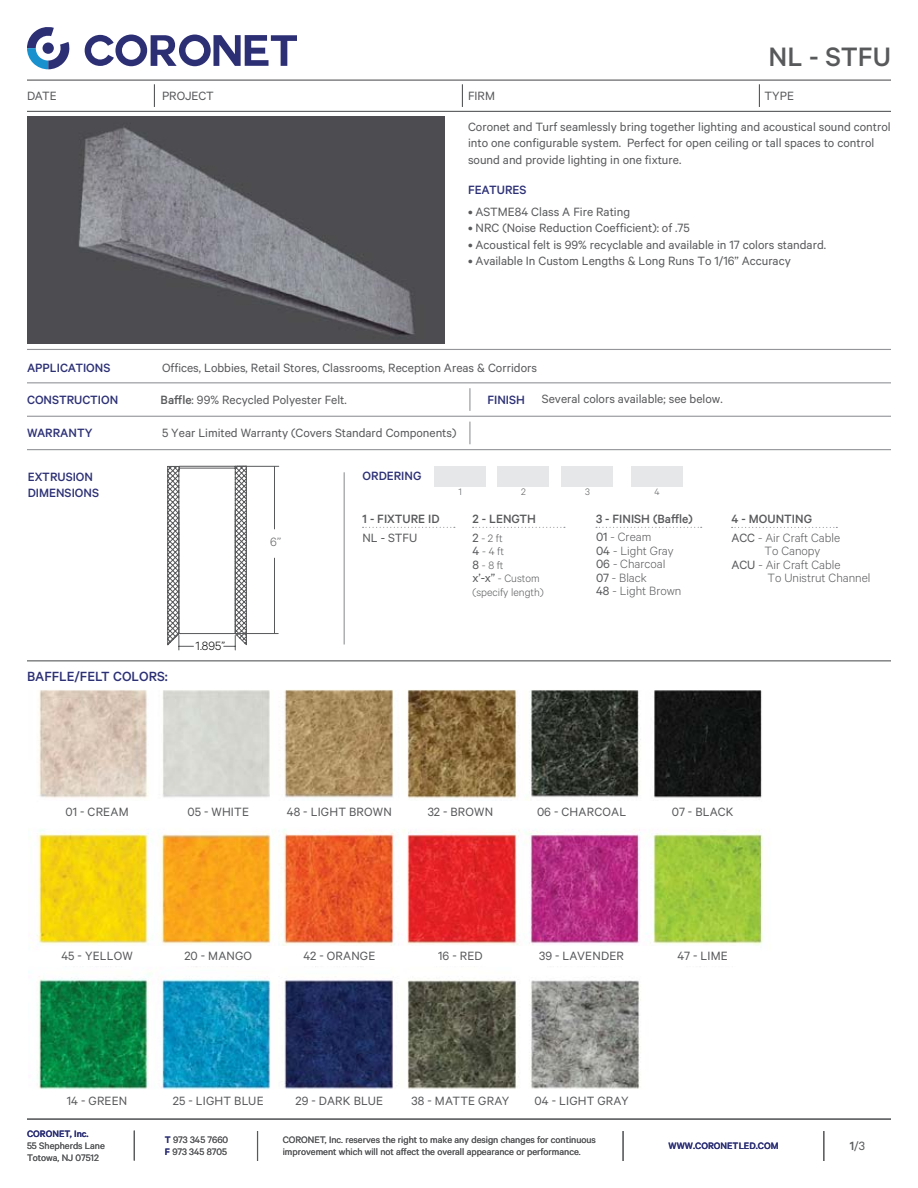
<style>
.page{position:relative;width:918px;height:1188px;background:#fff}
.page>*{position:absolute;margin:0;border:0;box-sizing:border-box;transform-origin:0 0}
.t1{font:500 30px "Calibre";color:#58595b}
.t2{font:500 15px "Calibre";color:#2c3075}
.t3{font:13.5px/16.2px "Calibre";color:#58595b}
.t4{font:300 13.5px/13.5px "Calibre";color:#58595b}
.t5{font:500 13.5px "Calibre";color:#2c3075}
.t6{font:500 13.5px/18.5px "Calibre";color:#58595b}
.t7{font:300 13.5px "Calibre";color:#000}
.t8{font:300 12px/13.5px "Calibre";color:#58595b}
.t9{font:10.5px/12px "Calibre";color:#58595b}
.t10{font:500 10.5px "Calibre";color:#2c3075}
.t11{font:300 10.5px "Calibre";color:#58595b}
.s1{font-weight:500}
.s2{font-weight:400;font-size:13.5px}
.s3{font-weight:400}
.s4{font-weight:300}
.s5{font-weight:500;color:#2c3075}
</style>
<div class="page">
<hr style="left:27px;top:80px;width:864px;height:1px;background:#58595b">
<hr style="left:27px;top:111px;width:864px;height:1px;background:#58595b">
<svg style="left:154px;top:84px;width:1px;height:23px"></svg>
<svg style="left:462px;top:84px;width:1px;height:23px"></svg>
<svg style="left:759px;top:84px;width:1px;height:23px"></svg>
<img style="left:30px;top:690px;width:734px;height:400px">
<div style="left:40px;top:801px;width:720px;height:20px;background:#fff"></div>
<div style="left:40px;top:946px;width:720px;height:19px;background:#fff"></div>
<svg style="left:85px;top:35px;width:212px;height:31px"></svg>
<svg style="left:27px;top:27px;width:43px;height:42px"></svg>
<div style="left:43px;top:43px;width:11px;height:11px;background:#2d2f75;border-radius:50%"></div>
<hr style="left:27px;top:349px;width:864px;height:1px;background:#939598">
<hr style="left:27px;top:382px;width:864px;height:1px;background:#939598">
<hr style="left:27px;top:416px;width:864px;height:1px;background:#939598">
<hr style="left:27px;top:660px;width:864px;height:1px;background:#58595b">
<hr style="left:27px;top:449px;width:864px;height:1px;background:#939598">
<hr style="left:27px;top:1119px;width:864px;height:1px;background:#58595b">
<hr style="left:134px;top:1131px;width:1px;height:30px;background:#58595b">
<hr style="left:257px;top:1131px;width:1px;height:30px;background:#58595b">
<hr style="left:623px;top:1131px;width:1px;height:30px;background:#58595b">
<svg style="left:469px;top:388px;width:1px;height:23px"></svg>
<svg style="left:469px;top:422px;width:1px;height:22px"></svg>
<hr style="left:823px;top:1131px;width:1px;height:30px;background:#58595b">
<hr style="left:344px;top:472px;width:1px;height:173px;background:#939598">
<svg style="left:363px;top:527px;width:92px;height:1px"></svg>
<div style="left:434px;top:466px;width:52px;height:20px;background:#e6e7e8"></div>
<div style="left:497px;top:466px;width:52px;height:20px;background:#e6e7e8"></div>
<div style="left:562px;top:466px;width:51px;height:20px;background:#e6e7e8"></div>
<div style="left:631px;top:466px;width:52px;height:20px;background:#e6e7e8"></div>
<svg style="left:473px;top:527px;width:92px;height:1px"></svg>
<img style="left:27px;top:117px;width:418px;height:226px">
<svg style="left:732px;top:527px;width:105px;height:1px"></svg>
<svg style="left:596px;top:527px;width:106px;height:1px"></svg>
<svg style="left:167px;top:466px;width:112px;height:184px"></svg>
<h1 class="t1" style="left:769px;top:39px;width:124px">NL - STFU</h1>
<p class="t3" style="left:27px;top:87px;width:31px">DATE</p>
<p class="t3" style="left:162px;top:87px;width:53px">PROJECT</p>
<p class="t3" style="left:468px;top:87px;width:28px">FIRM</p>
<p class="t3" style="left:765px;top:87px;width:31px">TYPE</p>
<p class="t3" style="left:468px;top:119px;width:424px">Coronet and Turf seamlessly bring together lighting and acoustical sound control into one configurable system. Perfect for open ceiling or tall spaces to control sound and provide lighting in one fixture.</p>
<p class="t5" style="left:468px;top:182px;width:60px">FEATURES</p>
<p class="t3" style="left:468px;top:203px;width:164px">• ASTME84 Class A Fire Rating</p>
<p class="t3" style="left:468px;top:220px;width:223px">• NRC (Noise Reduction Coefficient): of .75</p>
<p class="t3" style="left:468px;top:236px;width:360px">• Acoustical felt is 99% recyclable and available in 17 colors standard.</p>
<p class="t3" style="left:468px;top:252px;width:324px">• Available In Custom Lengths &amp; Long Runs To 1/16” Accuracy</p>
<p class="t5" style="left:27px;top:360px;width:85px">APPLICATIONS</p>
<p class="t3" style="left:162px;top:359px;width:377px">Offices, Lobbies, Retail Stores, Classrooms, Reception Areas &amp; Corridors</p>
<p class="t3" style="left:161px;top:391px;width:188px"><span class="s1">Baffle</span>: 99% Recycled Polyester Felt.</p>
<p class="t3" style="left:542px;top:390px;width:182px">Several colors available; see below.</p>
<p class="t5" style="left:27px;top:392px;width:93px">CONSTRUCTION</p>
<p class="t5" style="left:27px;top:425px;width:67px">WARRANTY</p>
<p class="t5" style="left:28px;top:469px;width:67px">EXTRUSION</p>
<p class="t5" style="left:363px;top:468px;width:60px">ORDERING</p>
<p class="t5" style="left:28px;top:485px;width:73px">DIMENSIONS</p>
<p class="t5" style="left:487px;top:392px;width:39px">FINISH</p>
<p class="t3" style="left:162px;top:424px;width:296px">5 Year Limited Warranty (Covers Standard Components)</p>
<p class="t11" style="left:458px;top:486px;width:5px">1</p>
<p class="t11" style="left:521px;top:486px;width:6px">2</p>
<p class="t11" style="left:585px;top:486px;width:6px">3</p>
<p class="t11" style="left:654px;top:486px;width:7px">4</p>
<p class="t6" style="left:473px;top:509px;width:65px">2 - LENGTH</p>
<p class="t8" style="left:473px;top:531px;width:73px"><span class="s2">2</span> - 2 ft<br><span class="s2">4</span> - 4 ft<br><span class="s2">8</span> - 8 ft<br><span class="s2">x’-x”</span> - Custom (specify length)</p>
<p class="t6" style="left:596px;top:509px;width:98px">3 - FINISH (Baffle)<br><span class="s3">01</span> <span class="s4">- Cream</span></p>
<p class="t4" style="left:596px;top:543px;width:87px"><span class="s3">04</span> - Light Gray<br><span class="s3">06</span> - CharcoaI<br><span class="s3">07</span> - Black<br><span class="s3">48</span> - Light Brown</p>
<p class="t6" style="left:363px;top:509px;width:79px">1 - FIXTURE ID</p>
<p class="t3" style="left:363px;top:529px;width:56px">NL - STFU</p>
<p class="t4" style="left:270px;top:534px;width:12px">6’’</p>
<p class="t4" style="left:732px;top:509px;width:110px;line-height:18.6px"><span class="s1">4 - MOUNTING<br></span><span class="s3">ACC</span> - Air Craft Cable</p>
<p class="t4" style="left:764px;top:543px;width:57px">To Canopy</p>
<p class="t4" style="left:732px;top:557px;width:110px"><span class="s3">ACU</span> - Air Craft Cable</p>
<p class="t4" style="left:767px;top:570px;width:105px">To Unistrut Channel</p>
<p class="t2" style="left:27px;top:667px;width:142px">BAFFLE/FELT COLORS:</p>
<p class="t7" style="left:196px;top:637px;width:31px">1.895’’</p>
<p class="t3" style="left:66px;top:803px;width:65px">01 - CREAM</p>
<p class="t3" style="left:187px;top:803px;width:63px">05 - WHITE</p>
<p class="t3" style="left:287px;top:803px;width:107px">48 - LIGHT BROWN</p>
<p class="t3" style="left:428px;top:803px;width:67px">32 - BROWN</p>
<p class="t3" style="left:537px;top:803px;width:91px">06 - CHARCOAL</p>
<p class="t3" style="left:672px;top:803px;width:63px">07 - BLACK</p>
<p class="t3" style="left:61px;top:947px;width:73px">45 - YELLOW</p>
<p class="t3" style="left:184px;top:947px;width:69px">20 - MANGO</p>
<p class="t3" style="left:303px;top:947px;width:73px">42 - ORANGE</p>
<p class="t3" style="left:438px;top:947px;width:46px">16 - RED</p>
<p class="t3" style="left:539px;top:947px;width:86px">39 - LAVENDER</p>
<p class="t3" style="left:678px;top:947px;width:52px">47 - LIME</p>
<p class="t3" style="left:67px;top:1092px;width:62px">14 - GREEN</p>
<p class="t3" style="left:173px;top:1092px;width:92px">25 - LIGHT BLUE</p>
<p class="t3" style="left:296px;top:1092px;width:89px">29 - DARK BLUE</p>
<p class="t3" style="left:412px;top:1092px;width:99px">38 - MATTE GRAY</p>
<p class="t3" style="left:535px;top:1092px;width:96px">04 - LIGHT GRAY</p>
<p class="t10" style="left:27px;top:1128px;width:63px">CORONET, Inc.</p>
<p class="t9" style="left:27px;top:1139px;width:79px">55 Shepherds Lane<br>Totowa, NJ 07512</p>
<p class="t9" style="left:165px;top:1134px;width:65px"><span class="s5">T</span> 973 345 7660<br><span class="s5">F</span> 973 345 8705</p>
<p class="t10" style="left:669px;top:1140px;width:111px">WWW.CORONETLED.COM</p>
<p class="t9" style="left:283px;top:1134px;width:315px">CORONET, Inc. reserves the right to make any design changes for continuous improvement which will not affect the overall appearance or performance.</p>
<p class="t9" style="left:401px;top:1146px;width:5px">f</p>
<p class="t3" style="left:850px;top:1138px;width:17px"><span class="s1">1</span>/3</p>
</div>
